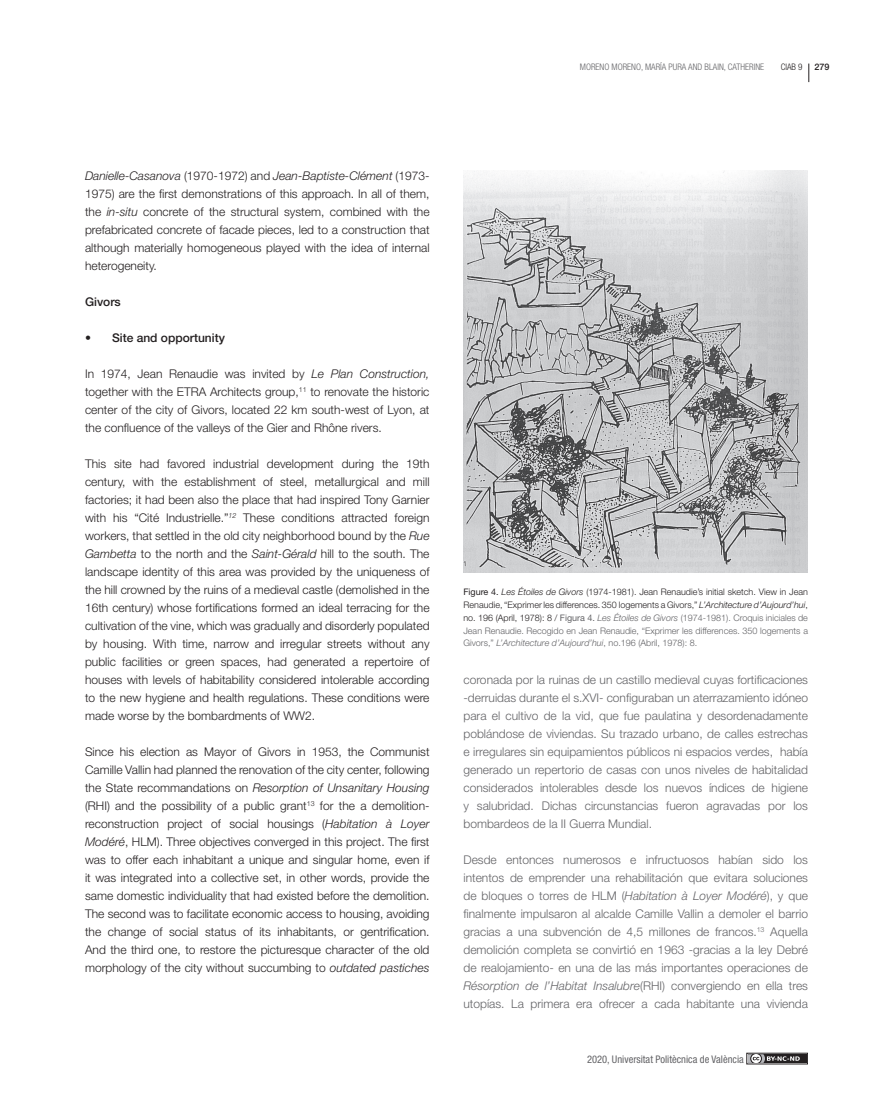
<style>
.page{position:relative;width:893px;height:1106px;background:#fff}
.page>*{position:absolute;margin:0;border:0;box-sizing:border-box;transform-origin:0 0}
.t1{font:300 12px/18px "Helvetica Neue LT Std";color:#231f20;text-align:justify}
.t2{font:300 12px/18px "Helvetica Neue LT Std";color:#636366;text-align:justify}
.t3{font:500 12px "Helvetica Neue LT Std";color:#231f20}
.t4{font:condensed 10.5px "Helvetica Neue LT Std";color:#636366}
.t5{font:300 9px/12.8px "Helvetica Neue LT Std";color:#636366;text-align:justify}
.t6{font:300 condensed 9px "Helvetica Neue LT Std";color:#636366}
.t7{font:300 condensed 9px "Helvetica Neue LT Std";color:#231f20}
.t8{font:500 9px "Helvetica Neue LT Std";color:#231f20}
.s1{font-style:italic}
.s2{font-weight:400;color:#231f20}
.s3{font-style:italic;color:#231f20}
.s4{color:#231f20}
.s5{font-weight:400}
</style>
<div class="page">
<div style="left:746px;top:1052px;width:62px;height:12px;border:1px solid #231f20"></div>
<div style="left:748px;top:1054px;width:58px;height:8px;background:#231f20"></div>
<svg style="left:748px;top:1054px;width:52px;height:8px"></svg>
<img style="left:463px;top:170px;width:345px;height:402px">
<svg style="left:808px;top:64px;width:1px;height:18px"></svg>
<p class="t6" style="left:580px;top:62px;width:186px">MORENO MORENO, MARÍA PURA AND BLAIN, CATHERINE</p>
<p class="t7" style="left:781px;top:62px;width:23px">CIAB 9</p>
<p class="t8" style="left:814px;top:62px;width:17px">279</p>
<p class="t1" style="left:85px;top:166px;width:346px"><span class="s1">Danielle-Casanova</span> (1970-1972) and <span class="s1">Jean-Baptiste-Clément</span> (1973- 1975) are the first demonstrations of this approach. In all of them, the <span class="s1">in-situ</span> concrete of the structural system, combined with the prefabricated concrete of facade pieces, led to a construction that although materially homogeneous played with the idea of internal heterogeneity.</p>
<p class="t3" style="left:85px;top:295px;width:37px">Givors</p>
<p class="t3" style="left:85px;top:331px;width:141px">• Site and opportunity</p>
<p class="t1" style="left:85px;top:364px;width:346px">In 1974, Jean Renaudie was invited by <span class="s1">Le Plan Construction, </span>together with the ETRA Architects group,<sup>11</sup> to renovate the historic center of the city of Givors, located 22 km south-west of Lyon, at the confluence of the valleys of the Gier and Rhône rivers.</p>
<p class="t1" style="left:85px;top:454px;width:346px">This site had favored industrial development during the 19th century, with the establishment of steel, metallurgical and mill factories; it had been also the place that had inspired Tony Garnier with his “Cité Industrielle.”<sup>12</sup> These conditions attracted foreign workers, that settled in the old city neighborhood bound by the <span class="s1">Rue Gambetta</span> to the north and the <span class="s1">Saint-Gérald</span> hill to the south. The landscape identity of this area was provided by the uniqueness of the hill crowned by the ruins of a medieval castle (demolished in the 16th century) whose fortifications formed an ideal terracing for the cultivation of the vine, which was gradually and disorderly populated by housing. With time, narrow and irregular streets without any public facilities or green spaces, had generated a repertoire of houses with levels of habitability considered intolerable according to the new hygiene and health regulations. These conditions were made worse by the bombardments of WW2.</p>
<p class="t1" style="left:85px;top:742px;width:346px">Since his election as Mayor of Givors in 1953, the Communist Camille Vallin had planned the renovation of the city center, following the State recommandations on <span class="s1">Resorption of Unsanitary Housing </span>(RHI) and the possibility of a public grant<sup>13</sup> for the a demolition&shy;reconstruction project of social housings (<span class="s1">Habitation à Loyer Modéré</span>, HLM). Three objectives converged in this project. The first was to offer each inhabitant a unique and singular home, even if it was integrated into a collective set, in other words, provide the same domestic individuality that had existed before the demolition.<br>The second was to facilitate economic access to housing, avoiding the change of social status of its inhabitants, or gentrification.<br>And the third one, to restore the picturesque character of the old morphology of the city without succumbing to <span class="s1">outdated pastiches</span></p>
<p class="t5" style="left:463px;top:585px;width:346px"><span class="s2">Figure 4.</span> <span class="s3">Les Étoiles de Givors</span> <span class="s4">(1974-1981). Jean Renaudie’s initial sketch. View in Jean Renaudie, “Exprimer les differences. 350 logements a Givors,”</span> <span class="s3">L’Architecture d’Aujourd’hui</span><span class="s4">, no. 196 (April, 1978): 8 /</span> <span class="s5">Figura 4.</span> <span class="s1">Les Étoiles de Givors</span> (1974-1981). Croquis iniciales de Jean Renaudie. Recogido en Jean Renaudie, “Exprimer les differences. 350 logements a Givors,” <span class="s1">L’Architecture d’Aujourd’hui</span>, no.196 (Abril, 1978): 8.</p>
<p class="t2" style="left:463px;top:670px;width:346px">coronada por la ruinas de un castillo medieval cuyas fortificaciones -derruidas durante el s.XVI- configuraban un aterrazamiento idóneo para el cultivo de la vid, que fue paulatina y desordenadamente poblándose de viviendas. Su trazado urbano, de calles estrechas e irregulares sin equipamientos públicos ni espacios verdes, había generado un repertorio de casas con unos niveles de habitalidad considerados intolerables desde los nuevos índices de higiene y salubridad. Dichas circunstancias fueron agravadas por los bombardeos de la II Guerra Mundial.</p>
<p class="t2" style="left:463px;top:850px;width:346px">Desde entonces numerosos e infructuosos habían sido los intentos de emprender una rehabilitación que evitara soluciones de bloques o torres de HLM (<span class="s1">Habitation à Loyer Modéré</span>), y que finalmente impulsaron al alcalde Camille Vallin a demoler el barrio gracias a una subvención de 4,5 millones de francos.<sup>13</sup> Aquella demolición completa se convirtió en 1963 -gracias a la ley Debré de realojamiento- en una de las más importantes operaciones de <span class="s1">Résorption de l’Habitat Insalubre</span>(RHI) convergiendo en ella tres utopías. La primera era ofrecer a cada habitante una vivienda</p>
<p class="t4" style="left:587px;top:1052px;width:158px">2020, Universitat Politècnica de València</p>
</div>
